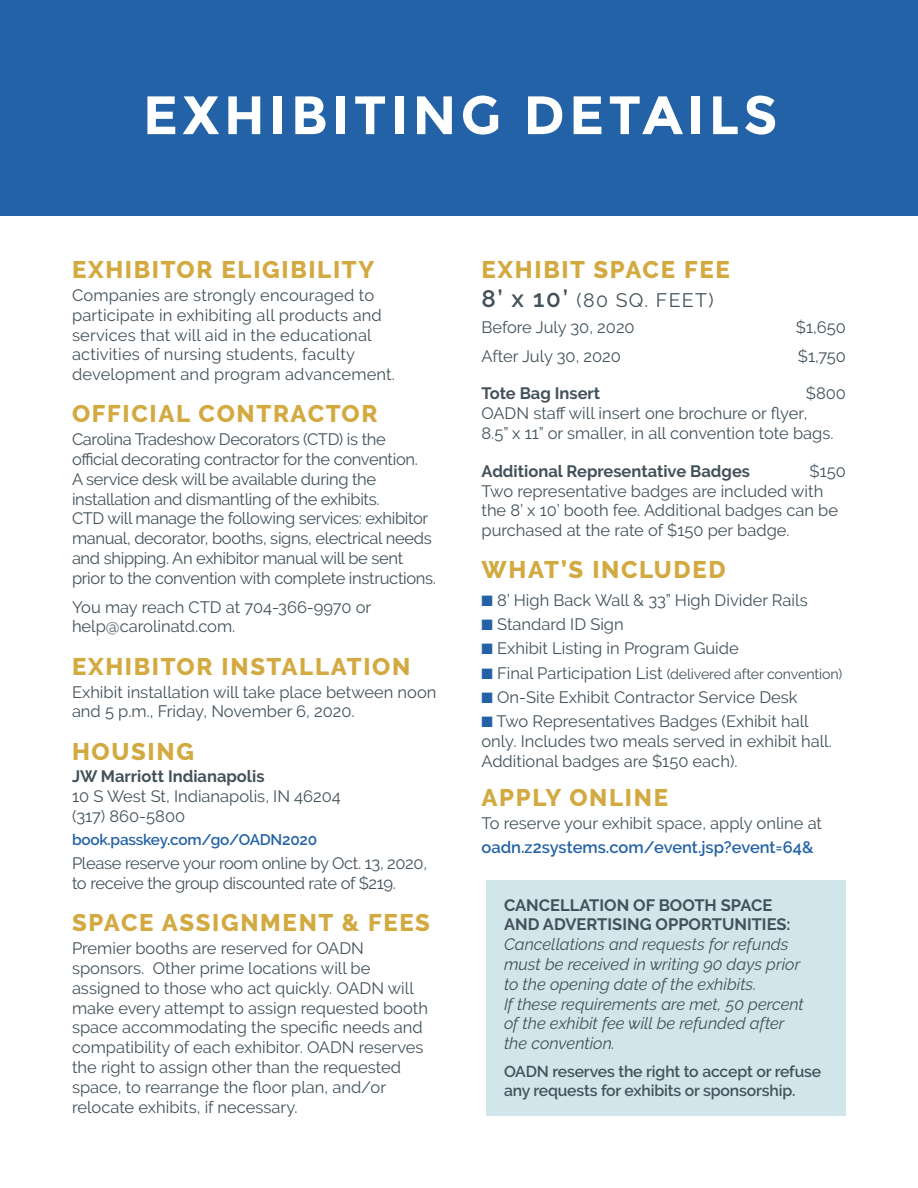
<style>
.page{position:relative;width:918px;height:1188px;background:#fff}
.page>*{position:absolute;margin:0;border:0;box-sizing:border-box;transform-origin:0 0}
.t1{font:700 54px "Montserrat";letter-spacing:.075em;color:#fff}
.t2{font:800 24px "Raleway";letter-spacing:.07em;color:#d2aa41}
.t3{font:19.5px "Raleway";letter-spacing:.07em;color:#43525a}
.t4{font:16.5px/19.8px "Raleway";color:#43525a}
.t5{font:16.5px/19.8px "Raleway";letter-spacing:-.02em;color:#43525a}
.t6{font:italic 16.5px/19.8px "Raleway";color:#43525a}
.t7{font:700 16.5px/19.8px "Raleway";color:#43525a}
.t8{font:600 16.5px "Raleway";color:#2462a7}
.t9{font:600 15.75px/18.9px "Raleway";letter-spacing:-.01em;color:#43525a}
.t10{font:600 15.3px "Raleway";letter-spacing:-.015em;color:#2462a7}
.t11{font:14.25px "Raleway";letter-spacing:-.01em;color:#43525a}
.s1{font-weight:600;font-size:24px}
.s2{color:#2462a7}
.s3{font-size:16.5px}
</style>
<div class="page">
<div style="left:0;top:0;width:918px;height:216px;background:#2462a7"></div>
<div style="left:486px;top:880px;width:360px;height:236px;background:#d1e6ea"></div>
<h1 class="t1" style="left:143px;top:83px;width:636px">EXHIBITING DETAILS</h1>
<h2 class="t2" style="left:72px;top:256px;width:304px">EXHIBITOR ELIGIBILITY</h2>
<p class="t4" style="left:72px;top:285px;width:325px">Companies are strongly encouraged to participate in exhibiting all products and services that will aid in the educational activities of nursing students, faculty development and program advancement.</p>
<h2 class="t2" style="left:72px;top:400px;width:307px">OFFICIAL CONTRACTOR</h2>
<p class="t5" style="left:72px;top:430px;width:366px">Carolina Tradeshow Decorators (CTD) is the official decorating contractor for the convention.<br>A service desk will be available during the installation and dismantling of the exhibits.<br>CTD will manage the following services: exhibitor manual, decorator, booths, signs, electrical needs and shipping. An exhibitor manual will be sent prior to the convention with complete instructions.</p>
<p class="t4" style="left:72px;top:597px;width:301px">You may reach CTD at 704-366-9970 or help@carolinatd.com.</p>
<h2 class="t2" style="left:72px;top:653px;width:340px">EXHIBITOR INSTALLATION</h2>
<p class="t4" style="left:72px;top:682px;width:366px">Exhibit installation will take place between noon and 5 p.m., Friday, November 6, 2020.</p>
<h2 class="t2" style="left:72px;top:738px;width:123px">HOUSING</h2>
<p class="t7" style="left:72px;top:767px;width:194px">JW Marriott Indianapolis</p>
<p class="t4" style="left:72px;top:787px;width:270px">10 S West St, Indianapolis, IN 46204 (317) 860-5800</p>
<p class="t10" style="left:72px;top:831px;width:247px">book.passkey.com/go/OADN2020</p>
<p class="t5" style="left:72px;top:854px;width:357px">Please reserve your room online by Oct. 13, 2020, to receive the group discounted rate of $219.</p>
<h2 class="t2" style="left:72px;top:909px;width:360px">SPACE ASSIGNMENT &amp; FEES</h2>
<p class="t4" style="left:72px;top:938px;width:357px">Premier booths are reserved for OADN sponsors. Other prime locations will be assigned to those who act quickly. OADN will make every attempt to assign requested booth space accommodating the specific needs and compatibility of each exhibitor. OADN reserves the right to assign other than the requested space, to rearrange the floor plan, and/or relocate exhibits, if necessary.</p>
<h2 class="t2" style="left:482px;top:256px;width:250px">EXHIBIT SPACE FEE</h2>
<p class="t3" style="left:482px;top:289px;width:234px"><span class="s1">8’ x 10’</span> (80 SQ. FEET)</p>
<p class="t4" style="left:482px;top:317px;width:155px">Before July 30, 2020</p>
<p class="t4" style="left:796px;top:317px;width:52px">$1,650</p>
<p class="t4" style="left:482px;top:346px;width:141px">After July 30, 2020</p>
<p class="t4" style="left:798px;top:346px;width:50px">$1,750</p>
<p class="t7" style="left:482px;top:384px;width:120px">Tote Bag Insert</p>
<p class="t4" style="left:482px;top:384px;width:366px;text-indent:324px">$800<br>OADN staff will insert one brochure or flyer,<br>8.5” x 11” or smaller, in all convention tote bags.</p>
<p class="t7" style="left:482px;top:461px;width:270px">Additional Representative Badges</p>
<p class="t4" style="left:482px;top:461px;width:366px;text-indent:328px">$150<br>Two representative badges are included with the 8’ x 10’ booth fee. Additional badges can be purchased at the rate of $150 per badge.</p>
<h2 class="t2" style="left:482px;top:556px;width:246px">WHAT’S INCLUDED</h2>
<p class="t4" style="left:482px;top:590px;width:328px"><span class="s2">■</span> 8’ High Back Wall &amp; 33” High Divider Rails</p>
<p class="t4" style="left:482px;top:614px;width:144px"><span class="s2">■</span> Standard ID Sign</p>
<p class="t4" style="left:482px;top:639px;width:259px"><span class="s2">■</span> Exhibit Listing in Program Guide</p>
<p class="t11" style="left:482px;top:665px;width:362px"><span class="s2">■</span> <span class="s3">Final Participation List</span> (delivered after convention)</p>
<p class="t4" style="left:482px;top:687px;width:318px"><span class="s2">■</span> On-Site Exhibit Contractor Service Desk</p>
<p class="t4" style="left:481px;top:712px;width:352px"><span class="s2">■</span> Two Representatives Badges (Exhibit hall only. Includes two meals served in exhibit hall.<br>Additional badges are $150 each).</p>
<h2 class="t2" style="left:482px;top:784px;width:188px">APPLY ONLINE</h2>
<p class="t4" style="left:482px;top:813px;width:342px">To reserve your exhibit space, apply online at</p>
<p class="t8" style="left:482px;top:838px;width:334px">oadn.z2systems.com/event.jsp?event=64&amp;</p>
<p class="t7" style="left:504px;top:895px;width:288px">CANCELLATION OF BOOTH SPACE<br>AND ADVERTISING OPPORTUNITIES:</p>
<p class="t6" style="left:504px;top:934px;width:301px">Cancellations and requests for refunds must be received in writing 90 days prior to the opening date of the exhibits.<br>If these requirements are met, 50 percent of the exhibit fee will be refunded after the convention.</p>
<p class="t9" style="left:504px;top:1062px;width:319px">OADN reserves the right to accept or refuse any requests for exhibits or sponsorship.</p>
</div>
